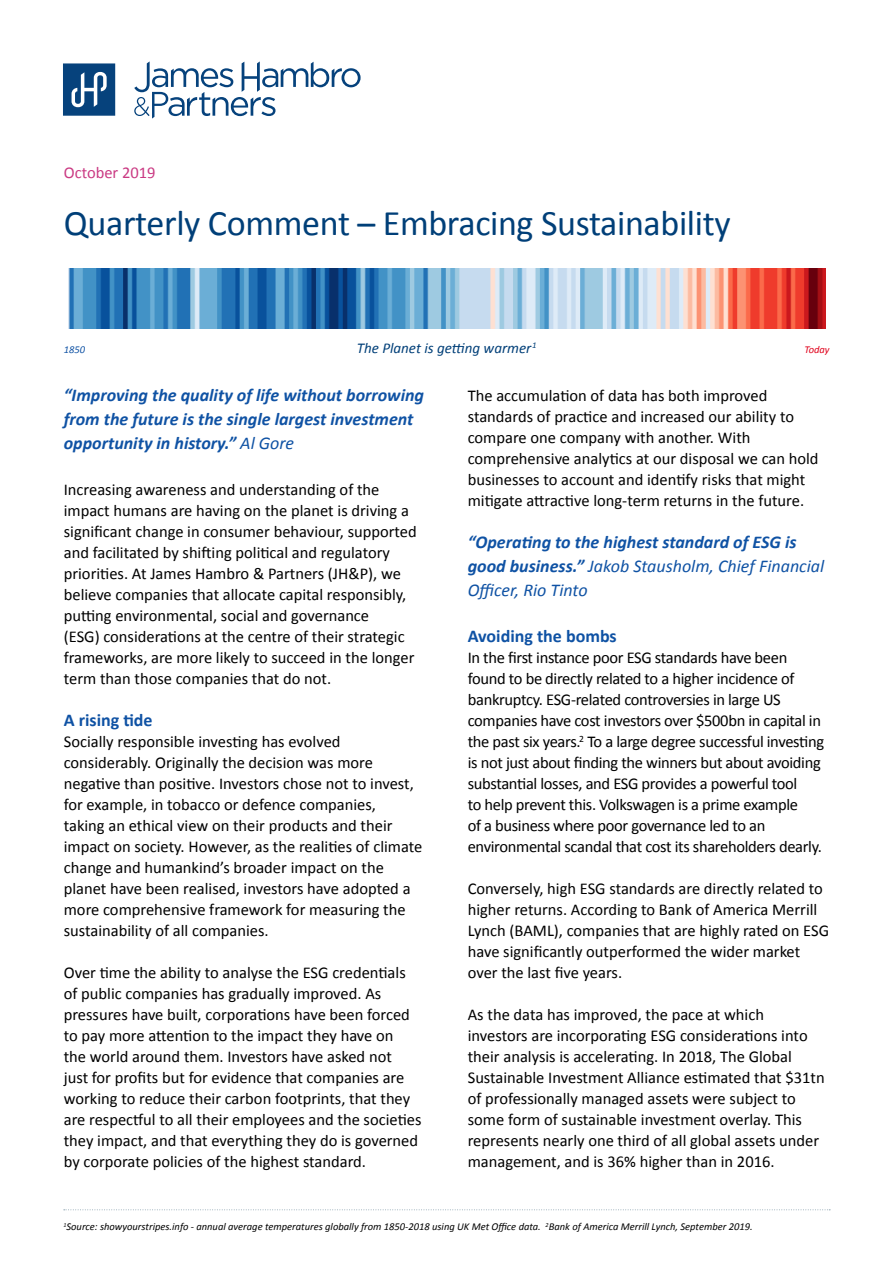
<style>
.page{position:relative;width:893px;height:1263px;background:#fff}
.page>*{position:absolute;margin:0;border:0;box-sizing:border-box;transform-origin:0 0}
.t1{font:36px "Calibri";letter-spacing:-.01em;color:#003f78}
.t2{font:italic 700 18px/24px "Calibri";color:#0f52a4}
.t3{font:700 18px "Calibri";color:#0f52a4}
.t4{font:16.5px/21px "Calibri";color:#000}
.t5{font:16.5px/21px "Calibri";letter-spacing:-.02em;color:#000}
.t6{font:16.5px "Calibri";color:#ca3a83}
.t7{font:italic 15px "Calibri";color:#003f78}
.t8{font:italic 10.5px "Calibri";color:#000}
.t9{font:italic 10.5px "Calibri";color:#e0001b}
.t10{font:italic 10.5px "Calibri";color:#0f52a4}
.t11{font:italic 8.7px "Calibri";color:#003f78}
.s1{font-weight:400}
</style>
<div class="page">
<svg style="left:134px;top:61px;width:227px;height:58px"></svg>
<svg style="left:63px;top:63px;width:52px;height:53px;background:#2f6191"></svg>
<svg style="left:64px;top:1209px;width:766px;height:1px"></svg>
<img style="left:68px;top:269px;width:758px;height:59px">
<p class="t6" style="left:64px;top:162px;width:93px">October 2019</p>
<h1 class="t1" style="left:64px;top:200px;width:668px">Quarterly Comment – Embracing Sustainability</h1>
<p class="t11" style="left:532px;top:339px;width:6px">1</p>
<p class="t10" style="left:64px;top:342px;width:23px">1850</p>
<p class="t7" style="left:357px;top:338px;width:176px">The Planet is getting warmer</p>
<p class="t9" style="left:804px;top:342px;width:27px">Today</p>
<p class="t2" style="left:64px;top:382px;width:362px">“Improving the quality of life without borrowing from the future is the single largest investment opportunity in history.” <span class="s1">Al Gore</span></p>
<p class="t4" style="left:64px;top:479px;width:355px">Increasing awareness and understanding of the impact humans are having on the planet is driving a significant change in consumer behaviour, supported and facilitated by shifting political and regulatory priorities. At James Hambro &amp; Partners (JH&amp;P), we believe companies that allocate capital responsibly, putting environmental, social and governance<br>(ESG) considerations at the centre of their strategic frameworks, are more likely to succeed in the longer term than those companies that do not.</p>
<p class="t3" style="left:64px;top:707px;width:90px">A rising tide</p>
<p class="t4" style="left:64px;top:731px;width:360px">Socially responsible investing has evolved considerably. Originally the decision was more negative than positive. Investors chose not to invest, for example, in tobacco or defence companies,<br>taking an ethical view on their products and their impact on society. However, as the realities of climate change and humankind’s broader impact on the planet have been realised, investors have adopted a more comprehensive framework for measuring the sustainability of all companies.</p>
<p class="t4" style="left:64px;top:962px;width:359px">Over time the ability to analyse the ESG credentials of public companies has gradually improved. As pressures have built, corporations have been forced to pay more attention to the impact they have on<br>the world around them. Investors have asked not<br>just for profits but for evidence that companies are working to reduce their carbon footprints, that they are respectful to all their employees and the societies they impact, and that everything they do is governed by corporate policies of the highest standard.</p>
<p class="t4" style="left:468px;top:385px;width:352px">The accumulation of data has both improved standards of practice and increased our ability to compare one company with another. With comprehensive analytics at our disposal we can hold businesses to account and identify risks that might mitigate attractive long-term returns in the future.</p>
<p class="t2" style="left:468px;top:529px;width:358px">“Operating to the highest standard of ESG is good business.” <span class="s1">Jakob Stausholm, Chief Financial<br>Officer, Rio Tinto</span></p>
<p class="t3" style="left:468px;top:623px;width:151px">Avoiding the bombs</p>
<p class="t5" style="left:468px;top:647px;width:358px">In the first instance poor ESG standards have been found to be directly related to a higher incidence of bankruptcy. ESG-related controversies in large US companies have cost investors over $500bn in capital in the past six years.<sup>2</sup> To a large degree successful investing is not just about finding the winners but about avoiding substantial losses, and ESG provides a powerful tool<br>to help prevent this. Volkswagen is a prime example<br>of a business where poor governance led to an environmental scandal that cost its shareholders dearly.</p>
<p class="t4" style="left:468px;top:878px;width:363px">Conversely, high ESG standards are directly related to higher returns. According to Bank of America Merrill Lynch (BAML), companies that are highly rated on ESG have significantly outperformed the wider market over the last five years.</p>
<p class="t4" style="left:468px;top:1004px;width:358px">As the data has improved, the pace at which investors are incorporating ESG considerations into their analysis is accelerating. In 2018, The Global Sustainable Investment Alliance estimated that $31tn of professionally managed assets were subject to some form of sustainable investment overlay. This represents nearly one third of all global assets under management, and is 36% higher than in 2016.</p>
<p class="t8" style="left:63px;top:1219px;width:691px"><sup>1</sup>Source: showyourstripes.info - annual average temperatures globally from 1850-2018 using UK Met Office data. <sup>2</sup>Bank of America Merrill Lynch, September 2019.</p>
</div>
